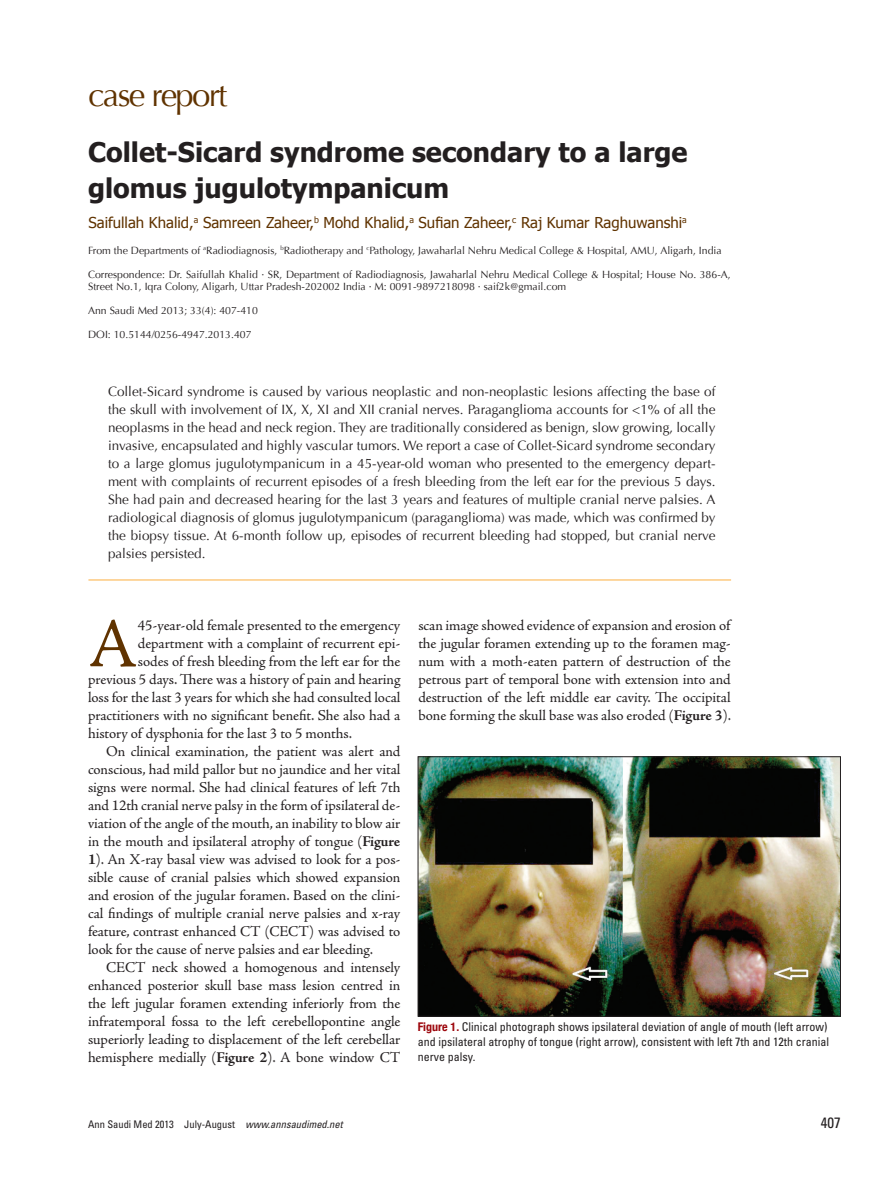
<style>
.page{position:relative;width:893px;height:1191px;background:#fff}
.page>*{position:absolute;margin:0;border:0;box-sizing:border-box;transform-origin:0 0}
.t1{font:70.05px "Adobe Jenson Pro";color:#603300}
.t2{font:33px "Optima";letter-spacing:-.05em;color:#603300}
.t3{font:700 27px/36px "Tahoma";color:#231f20}
.t4{font:15px/18px "Adobe Jenson Pro";letter-spacing:-.01em;color:#231f20;text-align:justify}
.t5{font:15px "Tahoma";color:#603300}
.t6{font:condensed 15px "Univers LT Std";color:#231f20}
.t7{font:13.5px/18px "Optima";color:#231f20;text-align:justify}
.t8{font:condensed 12px/15px "Univers LT Std";color:#231f20}
.t9{font:10.5px/12px "Optima";color:#231f20}
.t10{font:condensed 10.5px "Univers LT Std";color:#231f20}
.s1{font-weight:700}
.s2{font-family:"Helvetica Neue";font-weight:700;color:#9d070d}
.s3{font-style:italic}
</style>
<div class="page">
<hr style="left:88px;top:579px;width:643px;height:1px;background:#fdc97f">
<img style="left:420px;top:758px;width:419px;height:256px">
<div style="left:418px;top:756px;width:423px;height:260px;border:1px solid #231f20"></div>
<h2 class="t2" style="left:88px;top:76px;width:141px">case report</h2>
<h3 class="t3" style="left:88px;top:133px;width:601px">Collet-Sicard syndrome secondary to a large glomus jugulotympanicum</h3>
<p class="t5" style="left:88px;top:212px;width:600px">Saifullah Khalid,<sup>a</sup> Samreen Zaheer,<sup>b</sup> Mohd Khalid,<sup>a</sup> Sufian Zaheer,<sup>c</sup> Raj Kumar Raghuwanshi<sup>a</sup></p>
<p class="t9" style="left:88px;top:244px;width:635px">From the Departments of <sup>a</sup>Radiodiagnosis, <sup>b</sup>Radiotherapy and <sup>c</sup>Pathology, Jawaharlal Nehru Medical College &amp; Hospital, AMU, Aligarh, India</p>
<p class="t9" style="left:88px;top:268px;width:644px">Correspondence: Dr. Saifullah Khalid · SR, Department of Radiodiagnosis, Jawaharlal Nehru Medical College &amp; Hospital; House No. 386-A,<br>Street No.1, Iqra Colony, Aligarh, Uttar Pradesh-202002 India · M: 0091-9897218098 · saif2k@gmail.com</p>
<p class="t9" style="left:88px;top:304px;width:171px">Ann Saudi Med 2013; 33(4): 407-410</p>
<p class="t9" style="left:88px;top:328px;width:165px">DOI: 10.5144/0256-4947.2013.407</p>
<p class="t7" style="left:108px;top:383px;width:609px">Collet-Sicard syndrome is caused by various neoplastic and non-neoplastic lesions affecting the base of the skull with involvement of IX, X, XI and XII cranial nerves. Paraganglioma accounts for &lt;1% of all the neoplasms in the head and neck region. They are traditionally considered as benign, slow growing, locally invasive, encapsulated and highly vascular tumors. We report a case of Collet-Sicard syndrome secondary to a large glomus jugulotympanicum in a 45-year-old woman who presented to the emergency depart&shy;ment with complaints of recurrent episodes of a fresh bleeding from the left ear for the previous 5 days.<br>She had pain and decreased hearing for the last 3 years and features of multiple cranial nerve palsies. A radiological diagnosis of glomus jugulotympanicum (paraganglioma) was made, which was confirmed by the biopsy tissue. At 6-month follow up, episodes of recurrent bleeding had stopped, but cranial nerve palsies persisted.</p>
<h1 class="t1" style="left:88px;top:604px;width:51px">A</h1>
<p class="t4" style="left:138px;top:617px;width:264px">45-year-old female presented to the emergency</p>
<p class="t4" style="left:138px;top:635px;width:264px">department with a complaint of recurrent epi-</p>
<p class="t4" style="left:138px;top:653px;width:264px">sodes of fresh bleeding from the left ear for the</p>
<p class="t4" style="left:88px;top:671px;width:314px">previous 5 days. There was a history of pain and hearing</p>
<p class="t4" style="left:88px;top:689px;width:314px">loss for the last 3 years for which she had consulted local</p>
<p class="t4" style="left:88px;top:707px;width:314px">practitioners with no significant benefit. She also had a</p>
<p class="t4" style="left:88px;top:725px;width:265px">history of dysphonia for the last 3 to 5 months.</p>
<p class="t4" style="left:106px;top:743px;width:296px">On clinical examination, the patient was alert and</p>
<p class="t4" style="left:88px;top:761px;width:314px">conscious, had mild pallor but no jaundice and her vital</p>
<p class="t4" style="left:88px;top:779px;width:314px">signs were normal. She had clinical features of left 7th</p>
<p class="t4" style="left:88px;top:797px;width:314px">and 12th cranial nerve palsy in the form of ipsilateral de-</p>
<p class="t4" style="left:88px;top:815px;width:314px">viation of the angle of the mouth, an inability to blow air</p>
<p class="t4" style="left:88px;top:833px;width:314px">in the mouth and ipsilateral atrophy of tongue (<span class="s1">Figure</span></p>
<p class="t4" style="left:88px;top:851px;width:314px"><span class="s1">1</span>). An X-ray basal view was advised to look for a pos-</p>
<p class="t4" style="left:88px;top:869px;width:314px">sible cause of cranial palsies which showed expansion</p>
<p class="t4" style="left:88px;top:887px;width:314px">and erosion of the jugular foramen. Based on the clini-</p>
<p class="t4" style="left:88px;top:905px;width:314px">cal findings of multiple cranial nerve palsies and x-ray</p>
<p class="t4" style="left:88px;top:923px;width:314px">feature, contrast enhanced CT (CECT) was advised to</p>
<p class="t4" style="left:88px;top:941px;width:287px">look for the cause of nerve palsies and ear bleeding.</p>
<p class="t4" style="left:106px;top:959px;width:296px">CECT neck showed a homogenous and intensely</p>
<p class="t4" style="left:88px;top:977px;width:314px">enhanced posterior skull base mass lesion centred in</p>
<p class="t4" style="left:88px;top:995px;width:314px">the left jugular foramen extending inferiorly from the</p>
<p class="t4" style="left:88px;top:1013px;width:314px">infratemporal fossa to the left cerebellopontine angle</p>
<p class="t4" style="left:88px;top:1031px;width:314px">superiorly leading to displacement of the left cerebellar</p>
<p class="t4" style="left:88px;top:1049px;width:314px">hemisphere medially (<span class="s1">Figure 2</span>). A bone window CT</p>
<p class="t4" style="left:418px;top:617px;width:314px">scan image showed evidence of expansion and erosion of the jugular foramen extending up to the foramen mag&shy;num with a moth-eaten pattern of destruction of the petrous part of temporal bone with extension into and destruction of the left middle ear cavity. The occipital bone forming the skull base was also eroded (<span class="s1">Figure 3</span>).</p>
<p class="t8" style="left:418px;top:1019px;width:413px"><span class="s2">Figure 1.</span> Clinical photograph shows ipsilateral deviation of angle of mouth (left arrow) and ipsilateral atrophy of tongue (right arrow), consistent with left 7th and 12th cranial nerve palsy.</p>
<p class="t10" style="left:88px;top:1118px;width:256px">Ann Saudi Med 2013 July-August <span class="s3">www.annsaudimed.net</span></p>
<p class="t6" style="left:821px;top:1113px;width:21px">407</p>
</div>
